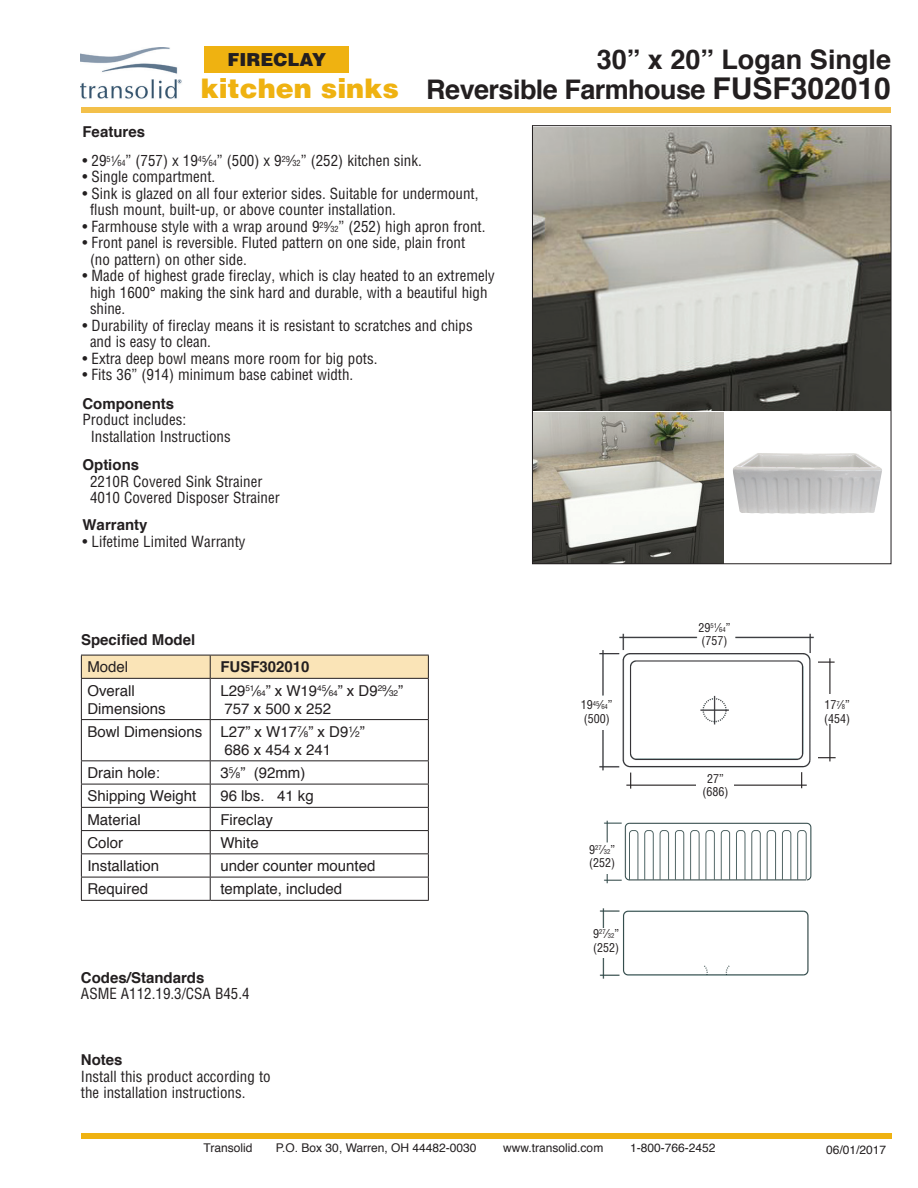
<style>
.page{position:relative;width:918px;height:1188px;background:#fff}
.page>*{position:absolute;margin:0;border:0;box-sizing:border-box;transform-origin:0 0}
.t1{font:700 27px/30px "Helvetica";letter-spacing:-.02em;color:#231f20;text-align:right}
.t2{font:900 27px "Helvetica";color:#efb211}
.t3{font:900 18px "Helvetica";color:#231f20}
.t4{font:condensed 15px/16.5px "Helvetica";color:#231f20}
.t5{font:15px/18px "Helvetica";color:#231f20}
.t6{font:700 15px "Helvetica";color:#231f20}
.t7{font:12px "Helvetica";color:#231f20}
.t8{font:condensed 12px/13.5px "Helvetica";color:#231f20}
.t9{font:condensed 6.6px "Helvetica";color:#231f20}
.s1{font-size:30px}
.s2{font-size:8.25px}
.s3{font-size:6.6px}
.s4{font-size:12px}
</style>
<div class="page">
<img style="left:81px;top:47px;width:101px;height:52px">
<div style="left:81px;top:107px;width:810px;height:6px;background:#f3c04a"></div>
<div style="left:81px;top:1134px;width:810px;height:5px;background:#efb211"></div>
<img style="left:534px;top:127px;width:355px;height:283px">
<hr style="left:81px;top:678px;width:129px;height:1px;background:#231f20">
<hr style="left:81px;top:679px;width:1px;height:40px;background:#231f20">
<hr style="left:81px;top:720px;width:1px;height:40px;background:#231f20">
<hr style="left:81px;top:760px;width:129px;height:1px;background:#231f20">
<hr style="left:81px;top:784px;width:129px;height:1px;background:#231f20">
<hr style="left:81px;top:807px;width:129px;height:1px;background:#231f20">
<hr style="left:81px;top:830px;width:129px;height:1px;background:#231f20">
<hr style="left:81px;top:853px;width:129px;height:1px;background:#231f20">
<hr style="left:81px;top:877px;width:129px;height:1px;background:#231f20">
<svg style="left:81px;top:761px;width:1px;height:139px"></svg>
<hr style="left:81px;top:900px;width:129px;height:1px;background:#231f20">
<hr style="left:210px;top:678px;width:219px;height:1px;background:#231f20">
<hr style="left:210px;top:679px;width:1px;height:40px;background:#231f20">
<hr style="left:428px;top:679px;width:1px;height:40px;background:#231f20">
<hr style="left:210px;top:720px;width:1px;height:40px;background:#231f20">
<hr style="left:428px;top:720px;width:1px;height:40px;background:#231f20">
<hr style="left:210px;top:784px;width:219px;height:1px;background:#231f20">
<hr style="left:210px;top:807px;width:219px;height:1px;background:#231f20">
<hr style="left:210px;top:830px;width:219px;height:1px;background:#231f20">
<hr style="left:210px;top:853px;width:219px;height:1px;background:#231f20">
<hr style="left:210px;top:877px;width:219px;height:1px;background:#231f20">
<svg style="left:210px;top:761px;width:1px;height:139px"></svg>
<svg style="left:428px;top:761px;width:1px;height:139px"></svg>
<hr style="left:210px;top:900px;width:219px;height:1px;background:#231f20">
<svg style="left:81px;top:655px;width:348px;height:23px;background:#f1dcb1"></svg>
<hr style="left:81px;top:719px;width:129px;height:1px;background:#231f20">
<hr style="left:210px;top:719px;width:219px;height:1px;background:#231f20">
<hr style="left:210px;top:760px;width:219px;height:1px;background:#231f20">
<div style="left:204px;top:46px;width:145px;height:27px;background:#efb211"></div>
<img style="left:733px;top:453px;width:149px;height:61px">
<img style="left:604px;top:820px;width:208px;height:64px">
<div style="left:596px;top:840px;width:9px;height:12px;background:#fff"></div>
<div style="left:586px;top:844px;width:32px;height:29px;background:#fff"></div>
<img style="left:534px;top:413px;width:190px;height:149px">
<hr style="left:626px;top:785px;width:181px;height:1px;background:#231f20">
<svg style="left:630px;top:773px;width:1px;height:16px"></svg>
<svg style="left:801px;top:772px;width:1px;height:16px"></svg>
<div style="left:697px;top:773px;width:37px;height:28px;background:#fff"></div>
<hr style="left:829px;top:658px;width:1px;height:103px;background:#231f20">
<svg style="left:818px;top:662px;width:17px;height:1px"></svg>
<svg style="left:818px;top:757px;width:18px;height:1px"></svg>
<div style="left:826px;top:695px;width:11px;height:29px;background:#fff"></div>
<img style="left:599px;top:633px;width:215px;height:138px">
<div style="left:576px;top:700px;width:42px;height:30px;background:#fff"></div>
<div style="left:532px;top:125px;width:359px;height:439px;border:1px solid #231f20"></div>
<img style="left:599px;top:908px;width:210px;height:71px">
<div style="left:590px;top:929px;width:32px;height:29px;background:#fff"></div>
<p class="t3" style="left:228px;top:48px;width:100px">FIRECLAY</p>
<h1 class="t2" style="left:201px;top:71px;width:200px">kitchen sinks</h1>
<h1 class="t1" style="left:426px;top:45px;width:466px">30” x 20” Logan Single<br>Reversible Farmhouse <span class="s1">FUSF302010</span></h1>
<p class="t6" style="left:82px;top:120px;width:64px">Features</p>
<p class="t4" style="left:82px;top:152px;width:341px">• 29<sup>51</sup>⁄<span class="s2">64</span>” (757) x 19<sup>45</sup>⁄<span class="s2">64</span>” (500) x 9<sup>29</sup>⁄<span class="s2">32</span>” (252) kitchen sink.</p>
<p class="t4" style="left:83px;top:168px;width:134px">• Single compartment.</p>
<p class="t4" style="left:90px;top:185px;width:390px;text-indent:-8px">• Sink is glazed on all four exterior sides. Suitable for undermount, flush mount, built-up, or above counter installation.</p>
<p class="t4" style="left:83px;top:218px;width:405px">• Farmhouse style with a wrap around 9<sup>29</sup>⁄<span class="s2">32</span>” (252) high apron front.</p>
<p class="t4" style="left:90px;top:234px;width:377px;text-indent:-8px">• Front panel is reversible. Fluted pattern on one side, plain front (no pattern) on other side.</p>
<p class="t4" style="left:90px;top:267px;width:406px;text-indent:-8px">• Made of highest grade fireclay, which is clay heated to an extremely high 1600° making the sink hard and durable, with a beautiful high shine.</p>
<p class="t4" style="left:90px;top:317px;width:384px;text-indent:-8px">• Durability of fireclay means it is resistant to scratches and chips and is easy to clean.</p>
<p class="t4" style="left:83px;top:350px;width:296px">• Extra deep bowl means more room for big pots.</p>
<p class="t4" style="left:83px;top:366px;width:272px">• Fits 36” (914) minimum base cabinet width.</p>
<p class="t6" style="left:83px;top:391px;width:93px">Components</p>
<p class="t4" style="left:91px;top:411px;width:141px;text-indent:-8px">Product includes:<br>Installation Instructions</p>
<p class="t6" style="left:83px;top:453px;width:58px">Options</p>
<p class="t4" style="left:90px;top:473px;width:191px">2210R Covered Sink Strainer<br>4010 Covered Disposer Strainer</p>
<p class="t6" style="left:82px;top:513px;width:67px">Warranty</p>
<p class="t4" style="left:82px;top:533px;width:165px">• Lifetime Limited Warranty</p>
<p class="t6" style="left:81px;top:628px;width:116px">Specified Model</p>
<p class="t5" style="left:87px;top:659px;width:42px">Model</p>
<p class="t6" style="left:220px;top:655px;width:91px">FUSF302010</p>
<p class="t5" style="left:87px;top:682px;width:80px">Overall<br>Dimensions</p>
<p class="t5" style="left:220px;top:682px;width:184px">L29<sup>51</sup>⁄<span class="s2">64</span>” x W19<sup>45</sup>⁄<span class="s2">64</span>” x D9<sup>29</sup>⁄<span class="s2">32</span>”<br>757 x 500 x 252</p>
<p class="t5" style="left:225px;top:723px;width:142px;text-indent:-137px">Bowl Dimensions L27” x W17<sup>7</sup>⁄<span class="s2">8</span>” x D9<sup>1</sup>⁄<span class="s2">2</span>”<br>686 x 454 x 241</p>
<p class="t5" style="left:87px;top:764px;width:74px">Drain hole:</p>
<p class="t5" style="left:220px;top:764px;width:87px">3<sup>5</sup>⁄<span class="s2">8</span>” (92mm)</p>
<p class="t5" style="left:87px;top:788px;width:110px">Shipping Weight</p>
<p class="t5" style="left:220px;top:788px;width:95px">96 lbs. 41 kg</p>
<p class="t5" style="left:87px;top:811px;width:55px">Material</p>
<p class="t5" style="left:220px;top:811px;width:54px">Fireclay</p>
<p class="t5" style="left:87px;top:834px;width:37px">Color</p>
<p class="t5" style="left:220px;top:834px;width:40px">White</p>
<p class="t5" style="left:87px;top:857px;width:73px">Installation</p>
<p class="t5" style="left:220px;top:857px;width:157px">under counter mounted</p>
<p class="t5" style="left:87px;top:881px;width:62px">Required</p>
<p class="t5" style="left:220px;top:881px;width:123px">template, included</p>
<p class="t6" style="left:81px;top:965px;width:125px">Codes/Standards</p>
<p class="t4" style="left:81px;top:985px;width:170px">ASME A112.19.3/CSA B45.4</p>
<p class="t6" style="left:81px;top:1048px;width:43px">Notes</p>
<p class="t4" style="left:81px;top:1068px;width:191px">Install this product according to the installation instructions.</p>
<p class="t8" style="left:581px;top:698px;width:33px">19<sup>45</sup>⁄<span class="s3">64</span>” (500)</p>
<p class="t9" style="left:589px;top:845px;width:27px"><span class="s4">9</span>27<span class="s4">⁄</span>32<span class="s4">”</span></p>
<p class="t8" style="left:589px;top:856px;width:27px">(252)</p>
<p class="t9" style="left:593px;top:930px;width:27px"><span class="s4">9</span>27<span class="s4">⁄</span>32<span class="s4">”</span></p>
<p class="t8" style="left:593px;top:941px;width:27px">(252)</p>
<p class="t8" style="left:698px;top:620px;width:33px">29<sup>51</sup>⁄<span class="s3">64</span>” (757)</p>
<p class="t8" style="left:702px;top:772px;width:27px;text-align:center">27” (686)</p>
<p class="t8" style="left:824px;top:698px;width:27px">17<sup>7</sup>⁄<span class="s3">8</span>” (454)</p>
<p class="t7" style="left:204px;top:1138px;width:50px">Transolid</p>
<p class="t7" style="left:276px;top:1138px;width:202px">P.O. Box 30, Warren, OH 44482-0030</p>
<p class="t7" style="left:503px;top:1138px;width:102px">www.transolid.com</p>
<p class="t7" style="left:630px;top:1138px;width:87px">1-800-766-2452</p>
<p class="t7" style="left:826px;top:1140px;width:62px">06/01/2017</p>
</div>
